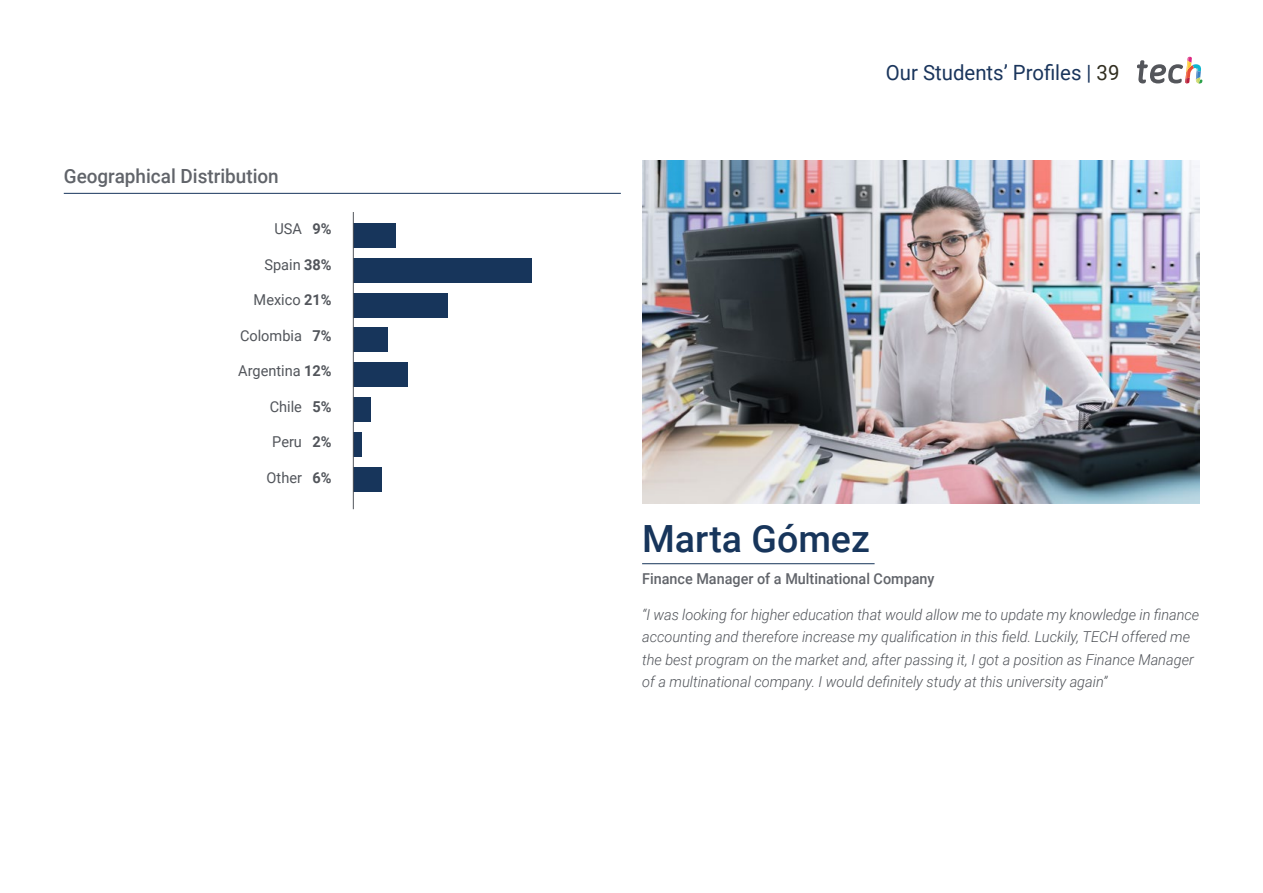
<style>
.page{position:relative;width:1263px;height:893px;background:#fff}
.page>*{position:absolute;margin:0;border:0;box-sizing:border-box;transform-origin:0 0}
.t1{font:500 37.5px "Roboto";color:#17355b}
.t2{font:21px "Roboto";color:#1a355c}
.t3{font:500 19.5px "Roboto";color:#61646a}
.t4{font:italic 300 15px/22.5px "Roboto";color:#52555b}
.t5{font:15px "Roboto";color:#52555b}
.t6{font:500 15px "Roboto";color:#61646a;scale:.96 1}
.s1{font-weight:700}
.s2{color:#312e20}
</style>
<div class="page">
<img style="left:642px;top:161px;width:557px;height:343px">
<hr style="left:64px;top:193px;width:557px;height:1px;background:#17355b">
<div style="left:353px;top:223px;width:42px;height:25px;background:#17355b"></div>
<div style="left:353px;top:397px;width:17px;height:25px;background:#17355b"></div>
<div style="left:353px;top:258px;width:179px;height:25px;background:#17355b"></div>
<div style="left:353px;top:432px;width:9px;height:25px;background:#17355b"></div>
<div style="left:353px;top:293px;width:95px;height:24px;background:#17355b"></div>
<div style="left:353px;top:467px;width:29px;height:24px;background:#17355b"></div>
<div style="left:353px;top:327px;width:34px;height:25px;background:#17355b"></div>
<div style="left:353px;top:362px;width:54px;height:25px;background:#17355b"></div>
<hr style="left:353px;top:212px;width:1px;height:297px;background:#52555b">
<svg style="left:1137px;top:57px;width:65px;height:27px"></svg>
<hr style="left:642px;top:563px;width:232px;height:1px;background:#16355a">
<h3 class="t3" style="left:64px;top:162px;width:217px">Geographical Distribution</h3>
<p class="t5" style="left:274px;top:218px;width:59px">USA <span class="s1">9%</span></p>
<p class="t5" style="left:264px;top:254px;width:69px">Spain <span class="s1">38%</span></p>
<p class="t5" style="left:254px;top:289px;width:80px">Mexico <span class="s1">21%</span></p>
<p class="t5" style="left:240px;top:325px;width:93px">Colombia <span class="s1">7%</span></p>
<p class="t5" style="left:238px;top:360px;width:95px">Argentina <span class="s1">12%</span></p>
<p class="t5" style="left:270px;top:396px;width:63px">Chile <span class="s1">5%</span></p>
<p class="t5" style="left:272px;top:431px;width:61px">Peru <span class="s1">2%</span></p>
<p class="t5" style="left:267px;top:467px;width:67px">Other <span class="s1">6%</span></p>
<h2 class="t2" style="left:886px;top:57px;width:235px">Our Students’ Profiles | <span class="s2">39</span></h2>
<h1 class="t1" style="left:642px;top:512px;width:229px">Marta Gómez</h1>
<p class="t6" style="left:642px;top:568px;width:306px">Finance Manager of a Multinational Company</p>
<p class="t4" style="left:642px;top:602px;width:558px">“I was looking for higher education that would allow me to update my knowledge in finance accounting and therefore increase my qualification in this field. Luckily, TECH offered me the best program on the market and, after passing it, I got a position as Finance Manager of a multinational company. I would definitely study at this university again”</p>
</div>
